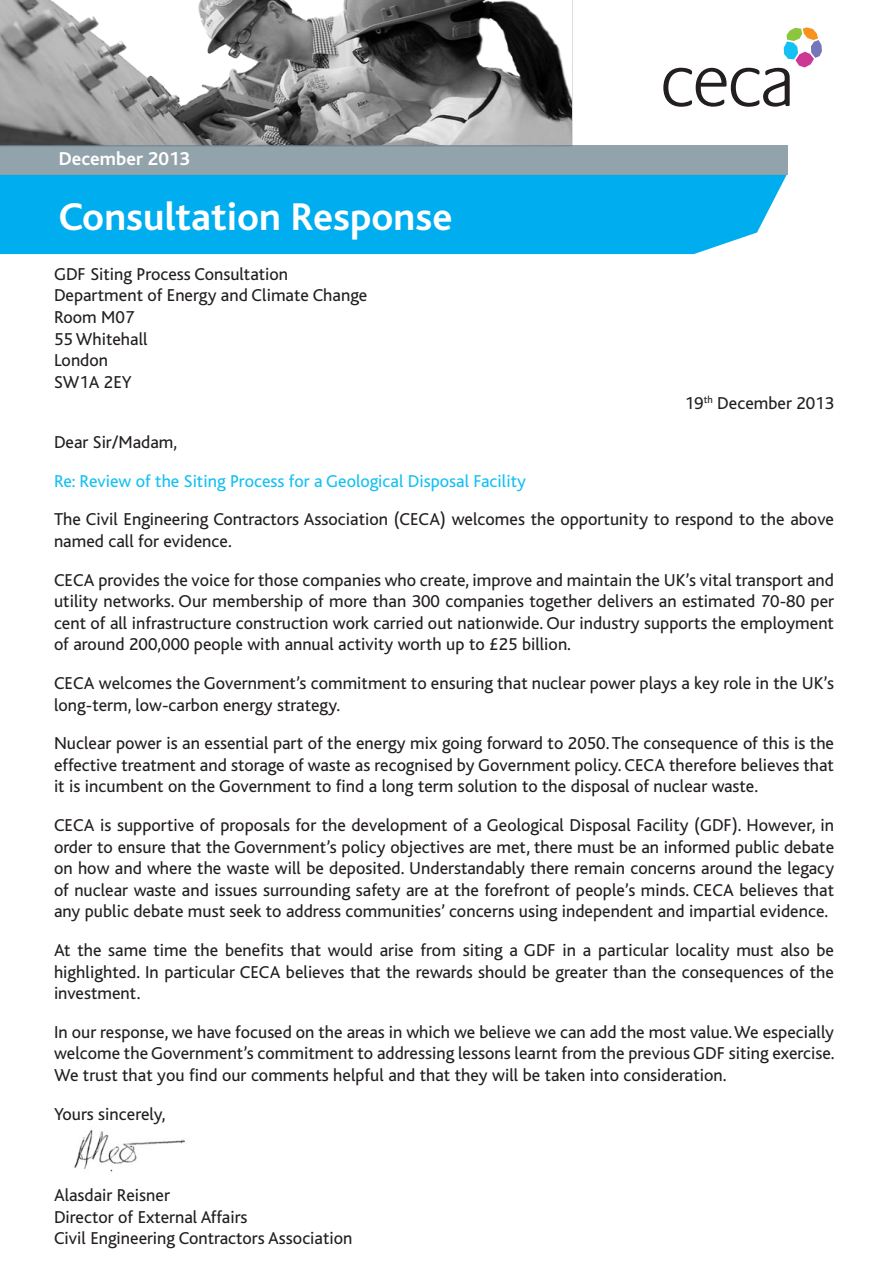
<style>
.page{position:relative;width:893px;height:1263px;background:#fff}
.page>*{position:absolute;margin:0;border:0;box-sizing:border-box;transform-origin:0 0}
.t1{font:700 40.5px "Bliss";color:#fff}
.t2{font:700 19.5px "Bliss";color:#fff}
.t3{font:18px/21.6px "Bliss";color:#231f20;text-align:justify}
.t4{font:18px "Bliss";color:#15c0f2}
</style>
<div class="page">
<img style="left:74px;top:1130px;width:111px;height:42px">
<div style="left:0;top:175px;width:787px;height:79px;background:#00aeef"></div>
<img style="left:0;top:0;width:572px;height:145px">
<div style="left:0;top:145px;width:787px;height:30px;background:#93a3ac"></div>
<svg style="left:663px;top:27px;width:159px;height:80px"></svg>
<p class="t2" style="left:59px;top:148px;width:133px">December 2013</p>
<p class="t1" style="left:59px;top:196px;width:395px">Consultation Response</p>
<p class="t3" style="left:54px;top:264px;width:236px">GDF Siting Process Consultation</p>
<p class="t3" style="left:54px;top:285px;width:315px">Department of Energy and Climate Change</p>
<p class="t3" style="left:54px;top:307px;width:82px">Room M07</p>
<p class="t3" style="left:54px;top:328px;width:95px">55 Whitehall</p>
<p class="t3" style="left:54px;top:350px;width:56px">London</p>
<p class="t3" style="left:54px;top:372px;width:79px">SW1A 2EY</p>
<p class="t3" style="left:685px;top:393px;width:151px">19<sup>th</sup> December 2013</p>
<p class="t3" style="left:54px;top:432px;width:125px">Dear Sir/Madam,</p>
<p class="t4" style="left:54px;top:471px;width:473px">Re: Review of the Siting Process for a Geological Disposal Facility</p>
<p class="t3" style="left:54px;top:509px;width:781px">The Civil Engineering Contractors Association (CECA) welcomes the opportunity to respond to the above named call for evidence.</p>
<p class="t3" style="left:54px;top:569px;width:782px">CECA provides the voice for those companies who create, improve and maintain the UK’s vital transport and utility networks. Our membership of more than 300 companies together delivers an estimated 70-80 per cent of all infrastructure construction work carried out nationwide. Our industry supports the employment of around 200,000 people with annual activity worth up to £25 billion.</p>
<p class="t3" style="left:54px;top:673px;width:782px">CECA welcomes the Government’s commitment to ensuring that nuclear power plays a key role in the UK’s long-term, low-carbon energy strategy.</p>
<p class="t3" style="left:54px;top:733px;width:782px">Nuclear power is an essential part of the energy mix going forward to 2050. The consequence of this is the effective treatment and storage of waste as recognised by Government policy. CECA therefore believes that it is incumbent on the Government to find a long term solution to the disposal of nuclear waste.</p>
<p class="t3" style="left:54px;top:815px;width:782px">CECA is supportive of proposals for the development of a Geological Disposal Facility (GDF). However, in order to ensure that the Government’s policy objectives are met, there must be an informed public debate on how and where the waste will be deposited. Understandably there remain concerns around the legacy of nuclear waste and issues surrounding safety are at the forefront of people’s minds. CECA believes that any public debate must seek to address communities’ concerns using independent and impartial evidence.</p>
<p class="t3" style="left:54px;top:940px;width:782px">At the same time the benefits that would arise from siting a GDF in a particular locality must also be highlighted. In particular CECA believes that the rewards should be greater than the consequences of the investment.</p>
<p class="t3" style="left:54px;top:1021px;width:782px">In our response, we have focused on the areas in which we believe we can add the most value. We especially welcome the Government’s commitment to addressing lessons learnt from the previous GDF siting exercise.<br>We trust that you find our comments helpful and that they will be taken into consideration.</p>
<p class="t3" style="left:54px;top:1103px;width:113px">Yours sincerely,</p>
<p class="t3" style="left:54px;top:1185px;width:117px">Alasdair Reisner</p>
<p class="t3" style="left:54px;top:1206px;width:195px">Director of External Affairs</p>
<p class="t3" style="left:54px;top:1228px;width:300px">Civil Engineering Contractors Association</p>
</div>
